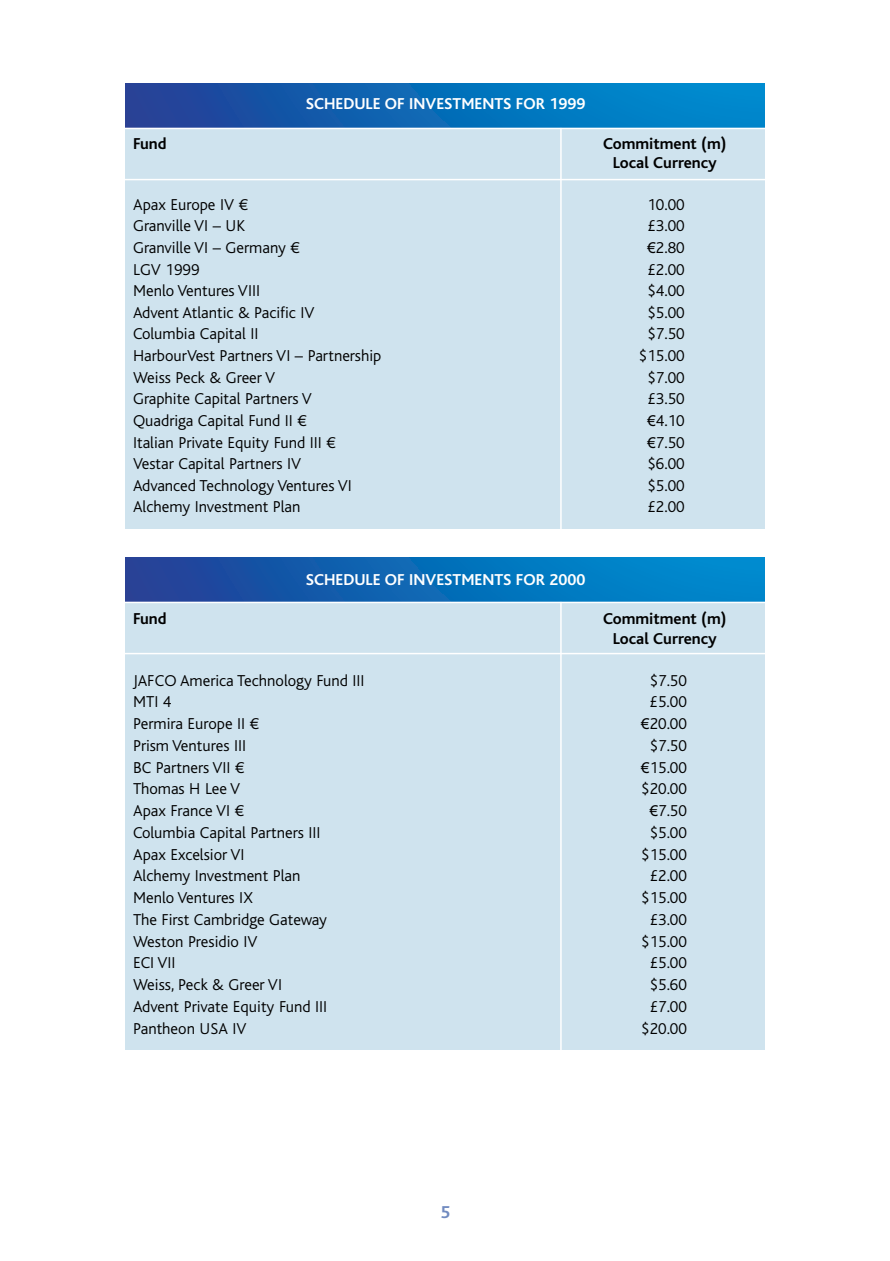
<style>
.page{position:relative;width:890px;height:1261px;background:#fff}
.page>*{position:absolute;margin:0;border:0;box-sizing:border-box;transform-origin:0 0}
.t1{font:700 18px "Bliss";color:#718bc0}
.t2{font:300 16.5px "Bliss";color:#000}
.t3{font:700 16.5px/19.8px "Bliss";color:#000;text-align:center}
.t4{font:700 16.5px "Bliss";color:#fff}
.s1{font-family:"Arial";font-weight:400;font-size:15px}
</style>
<div class="page">
<div style="left:125px;top:83px;width:639px;height:446px;background:#cfe3ee"></div>
<svg style="left:125px;top:83px;width:639px;height:45px;background:#0d6ab5"></svg>
<hr style="left:115px;top:128px;width:657px;height:1px;background:#fff">
<hr style="left:115px;top:179px;width:657px;height:1px;background:#fff">
<hr style="left:560px;top:128px;width:1px;height:402px;background:#fff">
<div style="left:125px;top:557px;width:639px;height:493px;background:#cfe3ee"></div>
<svg style="left:125px;top:557px;width:639px;height:45px;background:#0d6ab5"></svg>
<hr style="left:115px;top:602px;width:657px;height:1px;background:#fff">
<hr style="left:115px;top:653px;width:657px;height:1px;background:#fff">
<hr style="left:560px;top:602px;width:1px;height:454px;background:#fff">
<p class="t4" style="left:306px;top:97px;width:281px">SCHEDULE OF INVESTMENTS FOR 1999</p>
<p class="t3" style="left:133px;top:135px;width:35px">Fund</p>
<p class="t3" style="left:603px;top:135px;width:125px">Commitment (m)<br>Local Currency</p>
<p class="t2" style="left:133px;top:198px;width:117px">Apax Europe IV ¤</p>
<p class="t2" style="left:647px;top:198px;width:39px">10.00</p>
<p class="t2" style="left:133px;top:220px;width:114px">Granville VI – UK</p>
<p class="t2" style="left:647px;top:220px;width:39px">£3.00</p>
<p class="t2" style="left:133px;top:241px;width:169px">Granville VI – Germany ¤</p>
<p class="t2" style="left:647px;top:241px;width:39px"><span class="s1">€</span>2.80</p>
<p class="t2" style="left:133px;top:263px;width:68px">LGV 1999</p>
<p class="t2" style="left:647px;top:263px;width:39px">£2.00</p>
<p class="t2" style="left:133px;top:285px;width:128px">Menlo Ventures VIII</p>
<p class="t2" style="left:647px;top:285px;width:39px">$4.00</p>
<p class="t2" style="left:133px;top:306px;width:183px">Advent Atlantic &amp; Pacific IV</p>
<p class="t2" style="left:647px;top:306px;width:39px">$5.00</p>
<p class="t2" style="left:133px;top:328px;width:127px">Columbia Capital II</p>
<p class="t2" style="left:647px;top:328px;width:39px">$7.50</p>
<p class="t2" style="left:133px;top:349px;width:250px">HarbourVest Partners VI – Partnership</p>
<p class="t2" style="left:639px;top:349px;width:47px">$15.00</p>
<p class="t2" style="left:133px;top:371px;width:144px">Weiss Peck &amp; Greer V</p>
<p class="t2" style="left:647px;top:371px;width:39px">$7.00</p>
<p class="t2" style="left:133px;top:393px;width:180px">Graphite Capital Partners V</p>
<p class="t2" style="left:647px;top:393px;width:39px">£3.50</p>
<p class="t2" style="left:133px;top:414px;width:175px">Quadriga Capital Fund II ¤</p>
<p class="t2" style="left:647px;top:414px;width:39px"><span class="s1">€</span>4.10</p>
<p class="t2" style="left:133px;top:436px;width:204px">Italian Private Equity Fund III ¤</p>
<p class="t2" style="left:647px;top:436px;width:39px"><span class="s1">€</span>7.50</p>
<p class="t2" style="left:133px;top:457px;width:170px">Vestar Capital Partners IV</p>
<p class="t2" style="left:647px;top:457px;width:39px">$6.00</p>
<p class="t2" style="left:133px;top:479px;width:220px">Advanced Technology Ventures VI</p>
<p class="t2" style="left:647px;top:479px;width:39px">$5.00</p>
<p class="t2" style="left:133px;top:501px;width:169px">Alchemy Investment Plan</p>
<p class="t2" style="left:647px;top:501px;width:39px">£2.00</p>
<p class="t4" style="left:306px;top:573px;width:281px">SCHEDULE OF INVESTMENTS FOR 2000</p>
<p class="t3" style="left:133px;top:610px;width:35px">Fund</p>
<p class="t3" style="left:603px;top:610px;width:125px">Commitment (m)<br>Local Currency</p>
<p class="t2" style="left:133px;top:674px;width:233px">JAFCO America Technology Fund III</p>
<p class="t2" style="left:649px;top:674px;width:39px">$7.50</p>
<p class="t2" style="left:133px;top:696px;width:40px">MTI 4</p>
<p class="t2" style="left:649px;top:696px;width:39px">£5.00</p>
<p class="t2" style="left:133px;top:717px;width:128px">Permira Europe II ¤</p>
<p class="t2" style="left:641px;top:717px;width:47px"><span class="s1">€</span>20.00</p>
<p class="t2" style="left:133px;top:739px;width:115px">Prism Ventures III</p>
<p class="t2" style="left:649px;top:739px;width:39px">$7.50</p>
<p class="t2" style="left:133px;top:761px;width:113px">BC Partners VII ¤</p>
<p class="t2" style="left:641px;top:761px;width:47px"><span class="s1">€</span>15.00</p>
<p class="t2" style="left:133px;top:783px;width:109px">Thomas H Lee V</p>
<p class="t2" style="left:641px;top:783px;width:47px">$20.00</p>
<p class="t2" style="left:133px;top:804px;width:113px">Apax France VI ¤</p>
<p class="t2" style="left:650px;top:804px;width:39px"><span class="s1">€</span>7.50</p>
<p class="t2" style="left:133px;top:826px;width:189px">Columbia Capital Partners III</p>
<p class="t2" style="left:649px;top:826px;width:39px">$5.00</p>
<p class="t2" style="left:133px;top:848px;width:113px">Apax Excelsior VI</p>
<p class="t2" style="left:641px;top:848px;width:47px">$15.00</p>
<p class="t2" style="left:133px;top:870px;width:169px">Alchemy Investment Plan</p>
<p class="t2" style="left:649px;top:870px;width:39px">£2.00</p>
<p class="t2" style="left:133px;top:891px;width:121px">Menlo Ventures IX</p>
<p class="t2" style="left:641px;top:891px;width:47px">$15.00</p>
<p class="t2" style="left:133px;top:913px;width:195px">The First Cambridge Gateway</p>
<p class="t2" style="left:649px;top:913px;width:39px">£3.00</p>
<p class="t2" style="left:133px;top:935px;width:126px">Weston Presidio IV</p>
<p class="t2" style="left:641px;top:935px;width:47px">$15.00</p>
<p class="t2" style="left:133px;top:957px;width:44px">ECI VII</p>
<p class="t2" style="left:649px;top:957px;width:39px">£5.00</p>
<p class="t2" style="left:133px;top:978px;width:150px">Weiss, Peck &amp; Greer VI</p>
<p class="t2" style="left:649px;top:978px;width:39px">$5.60</p>
<p class="t2" style="left:133px;top:1000px;width:196px">Advent Private Equity Fund III</p>
<p class="t2" style="left:649px;top:1000px;width:39px">£7.00</p>
<p class="t2" style="left:133px;top:1022px;width:115px">Pantheon USA IV</p>
<p class="t2" style="left:641px;top:1022px;width:47px">$20.00</p>
<p class="t1" style="left:440px;top:1205px;width:11px">5</p>
</div>
